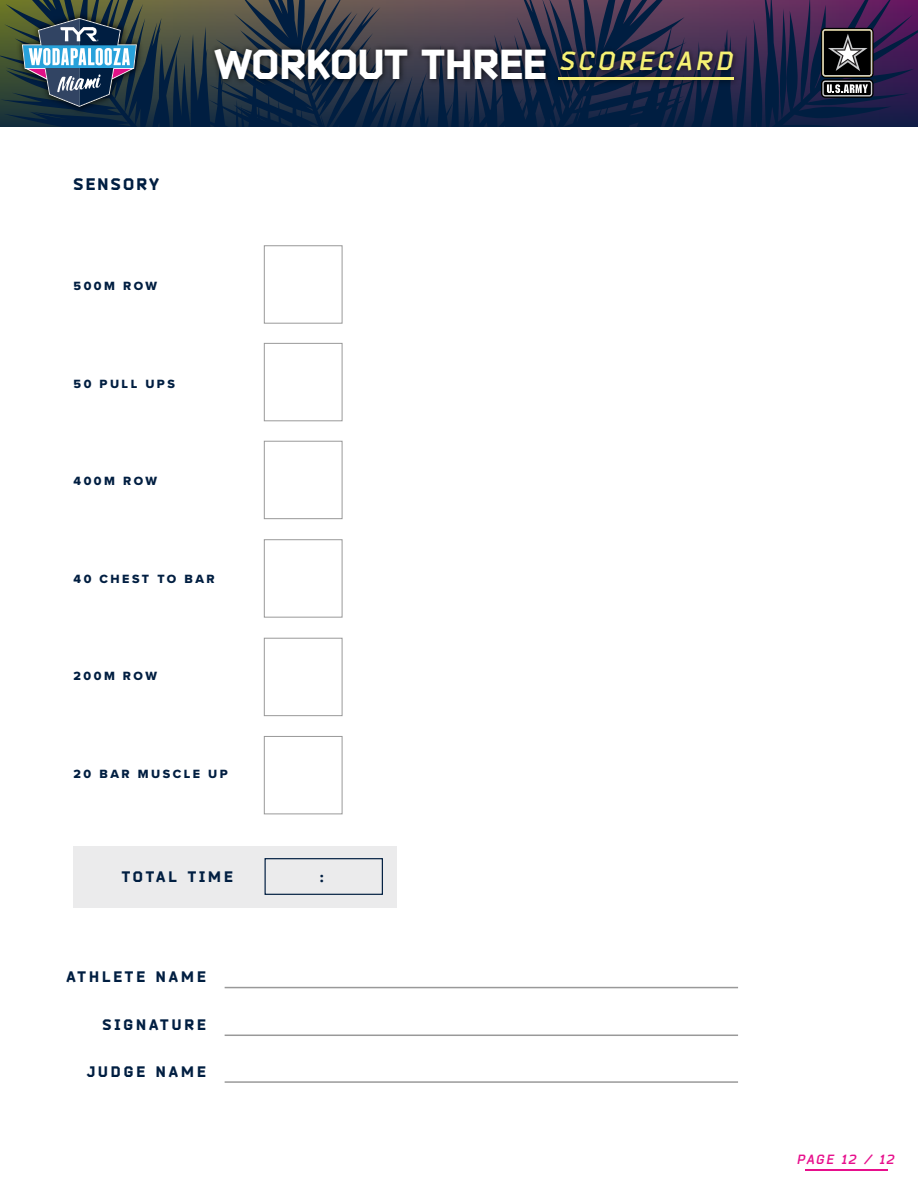
<style>
.page{position:relative;width:918px;height:1188px;background:#fff}
.page>*{position:absolute;margin:0;border:0;box-sizing:border-box;transform-origin:0 0}
.t1{font:900 41.4px "Bender";color:#fff}
.t2{font:900 16.5px "Bender";letter-spacing:.14em;color:#001e41}
.t3{font:900 15px "Bender";letter-spacing:.2em;color:#001e41}
.t4{font:italic 700 13.2px "Bender";letter-spacing:.15em;color:#e70f8c}
.t5{font:12.45px "Proxima Nova Extrabld";letter-spacing:.2em;color:#001e41}
</style>
<div class="page">
<hr style="left:805px;top:1169px;width:83px;height:1px;background:#e70f8c">
<svg style="left:0;top:0;width:428px;height:127px"></svg>
<img style="left:207px;top:36px;width:231px;height:65px">
<svg style="left:438px;top:0;width:480px;height:127px"></svg>
<div style="left:74px;top:846px;width:323px;height:61px;background:#ebebec"></div>
<div style="left:264px;top:245px;width:79px;height:79px;border:1px solid #999"></div>
<div style="left:264px;top:343px;width:79px;height:78px;border:1px solid #999"></div>
<div style="left:264px;top:441px;width:79px;height:78px;border:1px solid #999"></div>
<div style="left:264px;top:539px;width:79px;height:79px;border:1px solid #999"></div>
<div style="left:264px;top:638px;width:79px;height:78px;border:1px solid #999"></div>
<div style="left:264px;top:736px;width:79px;height:78px;border:1px solid #999"></div>
<div style="left:265px;top:858px;width:118px;height:37px;border:1px solid #001e41"></div>
<hr style="left:225px;top:987px;width:513px;height:1px;background:#999">
<hr style="left:225px;top:1035px;width:513px;height:1px;background:#999">
<hr style="left:225px;top:1081px;width:513px;height:2px;background:#999">
<h2 class="t2" style="left:74px;top:174px;width:87px">SENSORY</h2>
<p class="t5" style="left:74px;top:277px;width:85px">500M ROW</p>
<p class="t5" style="left:74px;top:375px;width:103px">50 PULL UPS</p>
<p class="t5" style="left:74px;top:472px;width:85px">400M ROW</p>
<h1 class="t1" style="left:215px;top:38px;width:519px">WORKOUT THREE <sup>SCORECARD</sup></h1>
<p class="t5" style="left:74px;top:570px;width:143px">40 CHEST TO BAR</p>
<p class="t5" style="left:74px;top:667px;width:85px">200M ROW</p>
<p class="t5" style="left:74px;top:765px;width:156px">20 BAR MUSCLE UP</p>
<p class="t3" style="left:122px;top:868px;width:112px">TOTAL TIME</p>
<p class="t3" style="left:320px;top:868px;width:5px">:</p>
<p class="t3" style="left:66px;top:968px;width:141px">ATHLETE NAME</p>
<p class="t3" style="left:103px;top:1016px;width:105px">SIGNATURE</p>
<p class="t3" style="left:87px;top:1062px;width:120px">JUDGE NAME</p>
<p class="t4" style="left:797px;top:1151px;width:98px">PAGE 12 / 12</p>
</div>
